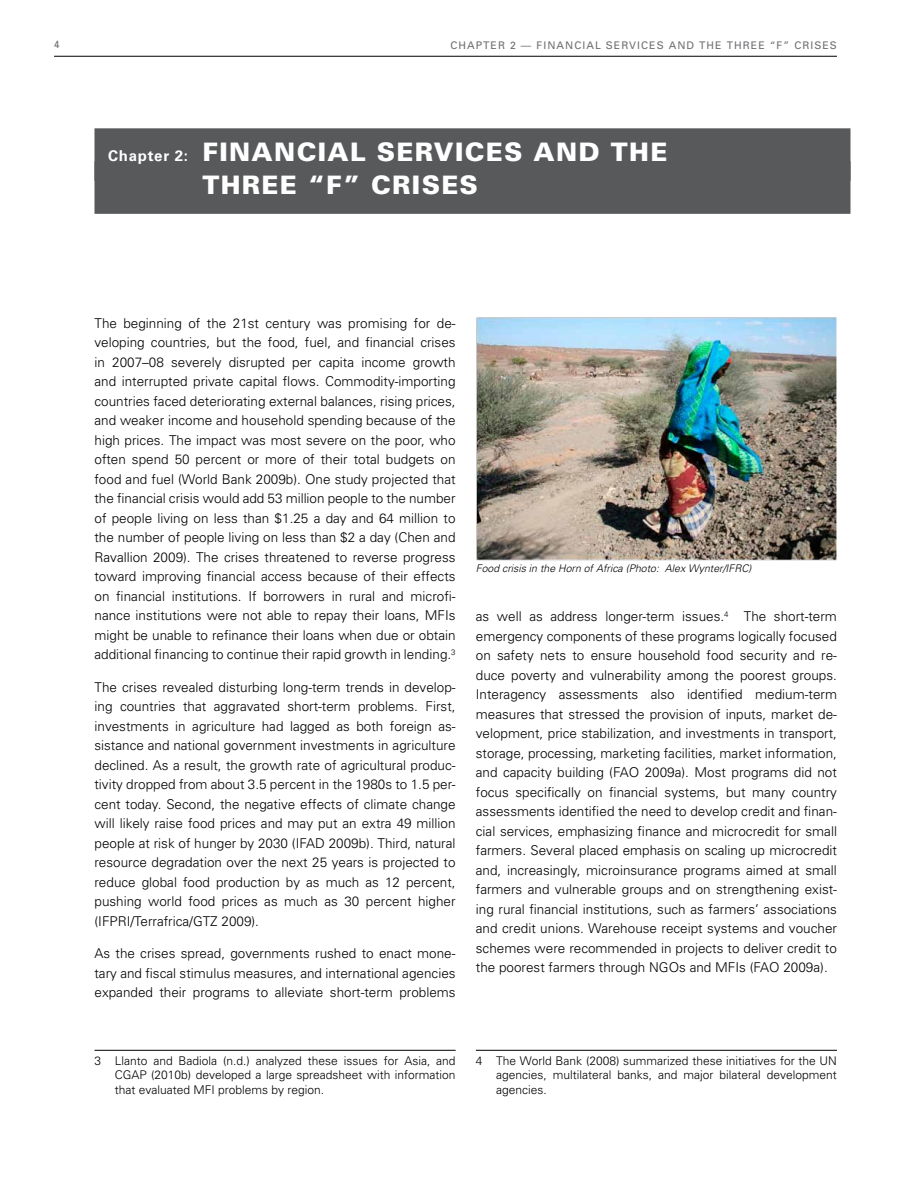
<style>
.page{position:relative;width:918px;height:1188px;background:#fff}
.page>*{position:absolute;margin:0;border:0;box-sizing:border-box;transform-origin:0 0}
.t1{font:900 25.5px "Univers";letter-spacing:.05em;color:#fff}
.t2{font:700 15px "Univers";letter-spacing:.05em;color:#fff}
.t3{font:300 13.5px/19.5px "Univers";color:#000;text-align:justify}
.t4{font:300 12px/14.4px "Univers";color:#000;text-align:justify}
.t5{font:italic 300 10.5px "Univers";color:#000}
.t6{font:10.5px "Univers";letter-spacing:.1em;color:#6d6e71}
.s1{font-weight:900;font-size:25.5px}
</style>
<div class="page">
<hr style="left:54px;top:56px;width:783px;height:1px;background:#000">
<hr style="left:94px;top:1050px;width:362px;height:1px;background:#000">
<div style="left:94px;top:128px;width:756px;height:53px;background:#58595b"></div>
<div style="left:94px;top:161px;width:756px;height:53px;background:#58595b"></div>
<hr style="left:476px;top:1050px;width:361px;height:1px;background:#000">
<img style="left:477px;top:318px;width:359px;height:243px">
<p class="t6" style="left:54px;top:38px;width:7px">4</p>
<p class="t6" style="left:450px;top:39px;width:17px">CHAPTER</p>
<p class="t6" style="left:510px;top:39px;width:328px">2 — FINANCIAL SERVICES AND THE THREE “F” CRISES</p>
<p class="t2" style="left:108px;top:147px;width:207px">Chapter 2: <span class="s1">FI NANCIAL</span></p>
<h1 class="t1" style="left:377px;top:136px;width:56px">SERVIC</h1>
<h1 class="t1" style="left:486px;top:136px;width:183px">ES AND THE</h1>
<h1 class="t1" style="left:203px;top:169px;width:186px">THREE “F” CRI</h1>
<h1 class="t1" style="left:422px;top:169px;width:58px">SES</h1>
<p class="t3" style="left:94px;top:313px;width:363px">The beginning of the 21st century was promising for de&shy;veloping countries, but the food, fuel, and financial crises in 2007–08 severely disrupted per capita income growth and interrupted private capital flows. Commodity-importing countries faced deteriorating external balances, rising prices, and weaker income and household spending because of the high prices. The impact was most severe on the poor, who often spend 50 percent or more of their total budgets on food and fuel (World Bank 2009b). One study projected that the financial crisis would add 53 million people to the number of people living on less than $1.25 a day and 64 million to the number of people living on less than $2 a day (Chen and Ravallion 2009). The crises threatened to reverse progress toward improving financial access because of their effects on financial institutions. If borrowers in rural and microfi&shy;nance institutions were not able to repay their loans, MFIs might be unable to refinance their loans when due or obtain additional financing to continue their rapid growth in lending.<sup>3</sup></p>
<p class="t3" style="left:94px;top:677px;width:363px">The crises revealed disturbing long-term trends in develop&shy;ing countries that aggravated short-term problems. First, investments in agriculture had lagged as both foreign as&shy;sistance and national government investments in agriculture declined. As a result, the growth rate of agricultural produc&shy;tivity dropped from about 3.5 percent in the 1980s to 1.5 per&shy;cent today. Second, the negative effects of climate change will likely raise food prices and may put an extra 49 million people at risk of hunger by 2030 (IFAD 2009b). Third, natural resource degradation over the next 25 years is projected to reduce global food production by as much as 12 percent, pushing world food prices as much as 30 percent higher (IFPRI/Terrafrica/GTZ 2009).</p>
<p class="t3" style="left:94px;top:944px;width:363px">As the crises spread, governments rushed to enact mone&shy;tary and fiscal stimulus measures, and international agencies expanded their programs to alleviate short-term problems</p>
<p class="t5" style="left:476px;top:562px;width:277px">Food crisis in the Horn of Africa (Photo: Alex Wynter/IFRC)</p>
<p class="t3" style="left:476px;top:607px;width:363px">as well as address longer-term issues.<sup>4</sup> The short-term emergency components of these programs logically focused on safety nets to ensure household food security and re&shy;duce poverty and vulnerability among the poorest groups.<br>Interagency assessments also identified medium-term measures that stressed the provision of inputs, market de&shy;velopment, price stabilization, and investments in transport, storage, processing, marketing facilities, market information, and capacity building (FAO 2009a). Most programs did not focus specifically on financial systems, but many country assessments identified the need to develop credit and finan&shy;cial services, emphasizing finance and microcredit for small farmers. Several placed emphasis on scaling up microcredit and, increasingly, microinsurance programs aimed at small farmers and vulnerable groups and on strengthening exist&shy;ing rural financial institutions, such as farmers’ associations and credit unions. Warehouse receipt systems and voucher schemes were recommended in projects to deliver credit to the poorest farmers through NGOs and MFIs (FAO 2009a).</p>
<p class="t4" style="left:115px;top:1053px;width:342px;text-indent:-20px">3 Llanto and Badiola (n.d.) analyzed these issues for Asia, and CGAP (2010b) developed a large spreadsheet with information that evaluated MFI problems by region.</p>
<p class="t4" style="left:496px;top:1053px;width:342px;text-indent:-20px">4 The World Bank (2008) summarized these initiatives for the UN agencies, multilateral banks, and major bilateral development agencies.</p>
</div>
